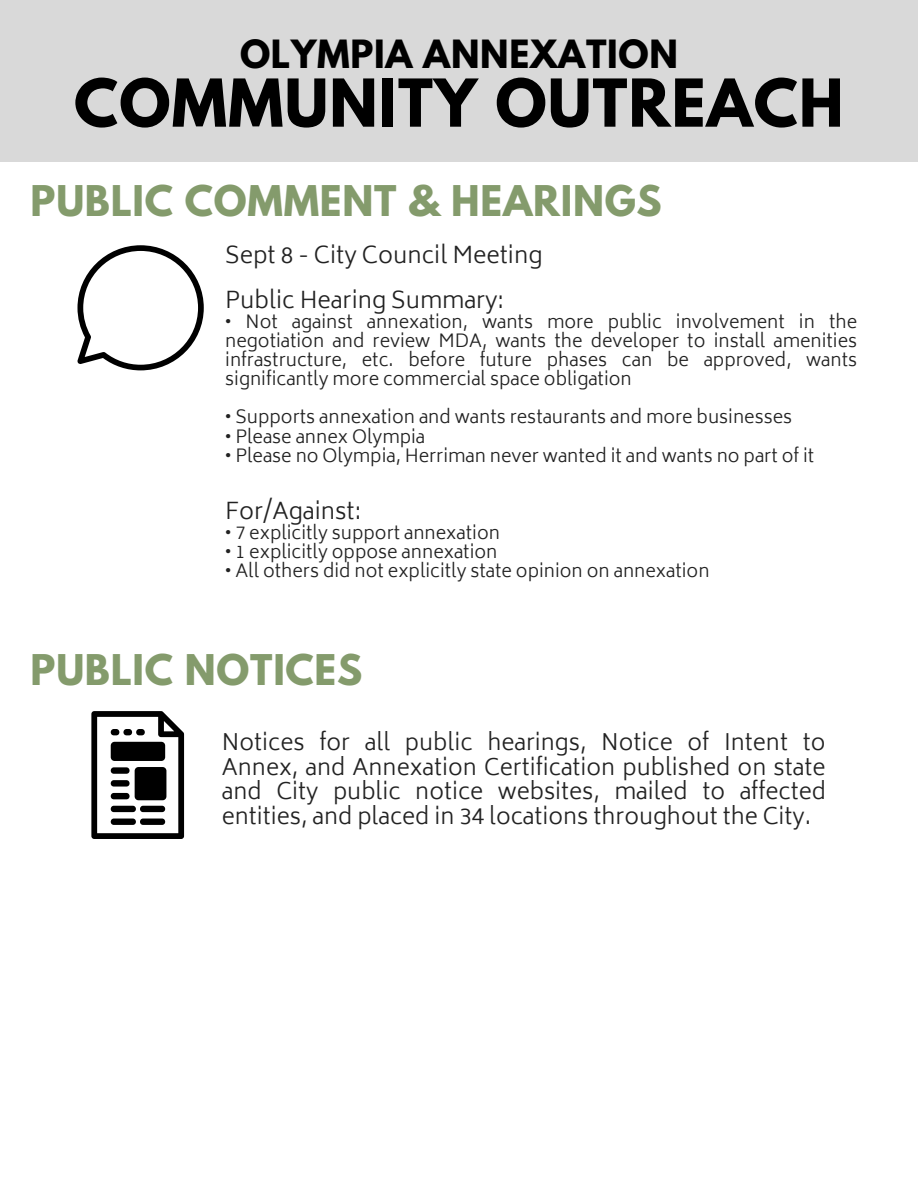
<style>
.page{position:relative;width:918px;height:1188px;background:#fff}
.page>*{position:absolute;margin:0;border:0;box-sizing:border-box;transform-origin:0 0}
.t1{font:700 58.5px "League Spartan";letter-spacing:.02em;color:#000}
.t2{font:700 37.5px "League Spartan";letter-spacing:.02em;color:#849b6c}
.t3{font:700 34.5px "League Spartan";letter-spacing:.02em;color:#000}
.t4{font:300 22.95px "Biryani";color:#222}
.t5{font:300 22.5px/24.8px "Biryani";color:#222;text-align:justify}
.t6{font:300 18px/19.2px "Biryani";color:#222;text-align:justify}
</style>
<div class="page">
<div style="left:0;top:0;width:918px;height:162px;background:#d9d9d9"></div>
<svg style="left:77px;top:245px;width:126px;height:125px"></svg>
<svg style="left:91px;top:711px;width:93px;height:128px"></svg>
<p class="t3" style="left:240px;top:37px;width:440px">OLYMPIA ANNEXATION</p>
<p class="t1" style="left:74px;top:74px;width:771px">COMMUNITY OUTREACH</p>
<p class="t2" style="left:31px;top:182px;width:633px">PUBLIC COMMENT &amp; HEARINGS</p>
<p class="t4" style="left:225px;top:242px;width:319px">Sept 8 - City Council Meeting</p>
<p class="t4" style="left:225px;top:286px;width:280px">Public Hearing Summary:</p>
<p class="t6" style="left:225px;top:312px;width:633px">• Not against annexation, wants more public involvement in the negotiation and review MDA, wants the developer to install amenities infrastructure, etc. before future phases can be approved, wants significantly more commercial space obligation</p>
<p class="t6" style="left:225px;top:408px;width:568px">• Supports annexation and wants restaurants and more businesses</p>
<p class="t6" style="left:225px;top:427px;width:201px">• Please annex Olympia</p>
<p class="t6" style="left:225px;top:446px;width:591px">• Please no Olympia, Herriman never wanted it and wants no part of it</p>
<p class="t4" style="left:225px;top:497px;width:138px">For/Against:</p>
<p class="t6" style="left:225px;top:523px;width:276px">• 7 explicitly support annexation</p>
<p class="t6" style="left:225px;top:542px;width:274px">• 1 explicitly oppose annexation</p>
<p class="t6" style="left:225px;top:561px;width:486px">• All others did not explicitly state opinion on annexation</p>
<p class="t2" style="left:31px;top:652px;width:333px">PUBLIC NOTICES</p>
<p class="t5" style="left:222px;top:730px;width:606px">Notices for all public hearings, Notice of Intent to Annex, and Annexation Certification published on state and City public notice websites, mailed to affected entities, and placed in 34 locations throughout the City.</p>
</div>
